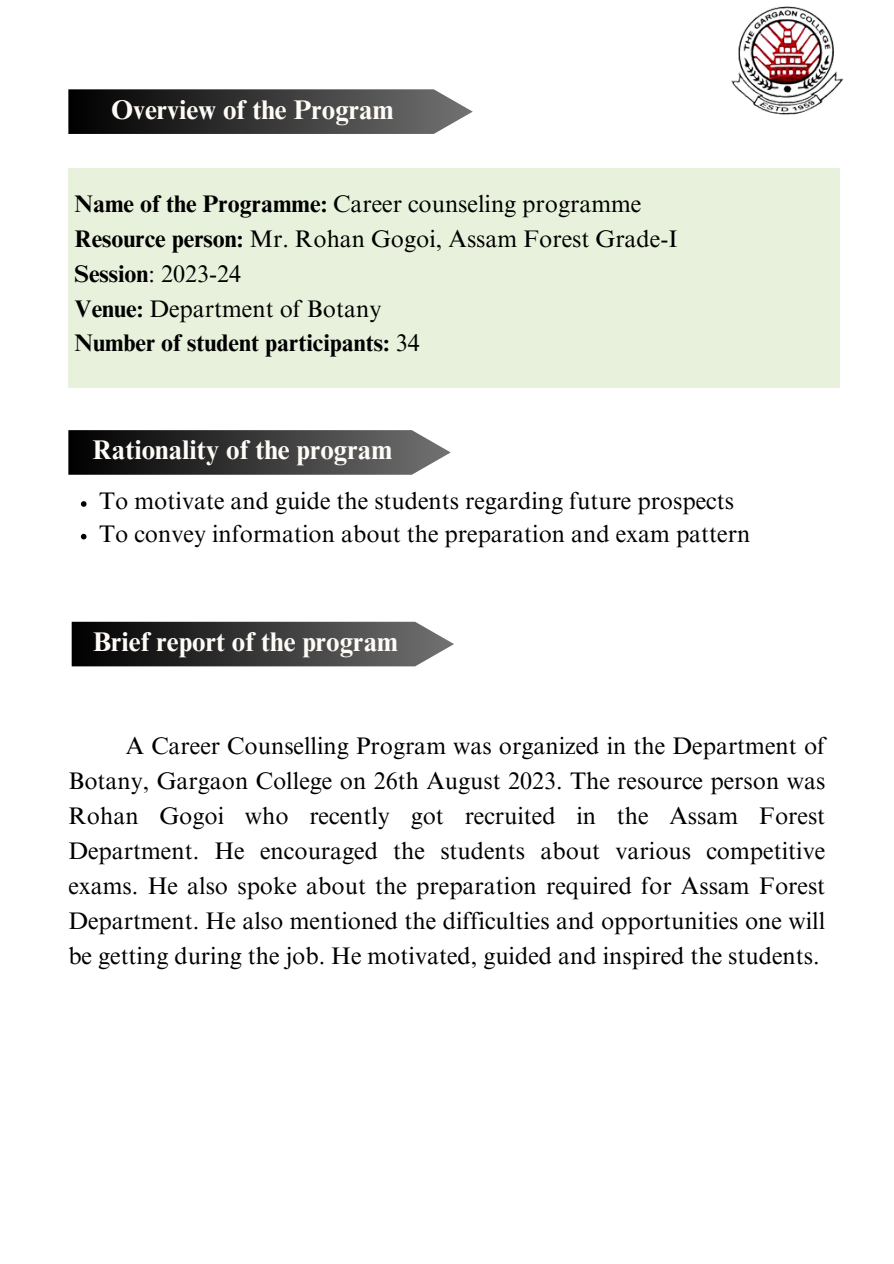
<style>
.page{position:relative;width:894px;height:1264px;background:#fff}
.page>*{position:absolute;margin:0;border:0;box-sizing:border-box;transform-origin:0 0}
.t1{font:700 27px "Times NRMT Pro";color:#fffbf7}
.t2{font:24px/35px "Times NRMT Pro";color:#000;text-align:justify}
.t3{font:700 24px "Times NRMT Pro";color:#000}
.s1{font-weight:700}
.s2{font-weight:400}
</style>
<div class="page">
<img style="left:731px;top:6px;width:113px;height:109px">
<div style="left:68px;top:168px;width:771px;height:219px;background:#e7f1db"></div>
<svg style="left:68px;top:89px;width:404px;height:45px;background:#414141"></svg>
<svg style="left:72px;top:621px;width:382px;height:45px;background:#434343"></svg>
<svg style="left:68px;top:430px;width:382px;height:45px;background:#414141"></svg>
<svg style="left:81px;top:501px;width:5px;height:6px"></svg>
<svg style="left:81px;top:534px;width:5px;height:5px"></svg>
<p class="t1" style="left:111px;top:99px;width:284px">Overview of the Program</p>
<p class="t2" style="left:74px;top:189px;width:568px"><span class="s1">Name of the Programme:</span> Career counseling programme</p>
<p class="t2" style="left:74px;top:224px;width:604px"><span class="s1">Resource person:</span> Mr. Rohan Gogoi, Assam Forest Grade-I</p>
<p class="t2" style="left:74px;top:259px;width:168px"><span class="s1">Session</span>: 2023-24</p>
<p class="t2" style="left:74px;top:294px;width:308px"><span class="s1">Venue:</span> Department of Botany</p>
<p class="t3" style="left:74px;top:334px;width:346px">Number of student participants: <span class="s2">34</span></p>
<p class="t1" style="left:92px;top:440px;width:301px">Rationality of the program</p>
<h1 class="t2" style="left:99px;top:486px;width:636px">To motivate and guide the students regarding future prospects</h1>
<p class="t2" style="left:99px;top:519px;width:652px">To convey information about the preparation and exam pattern</p>
<h1 class="t1" style="left:93px;top:631px;width:306px">Brief report of the program</h1>
<p class="t2" style="left:68px;top:731px;width:758px;text-indent:57px">A Career Counselling Program was organized in the Department of Botany, Gargaon College on 26th August 2023. The resource person was Rohan Gogoi who recently got recruited in the Assam Forest Department. He encouraged the students about various competitive exams. He also spoke about the preparation required for Assam Forest Department. He also mentioned the difficulties and opportunities one will be getting during the job. He motivated, guided and inspired the students.</p>
</div>
